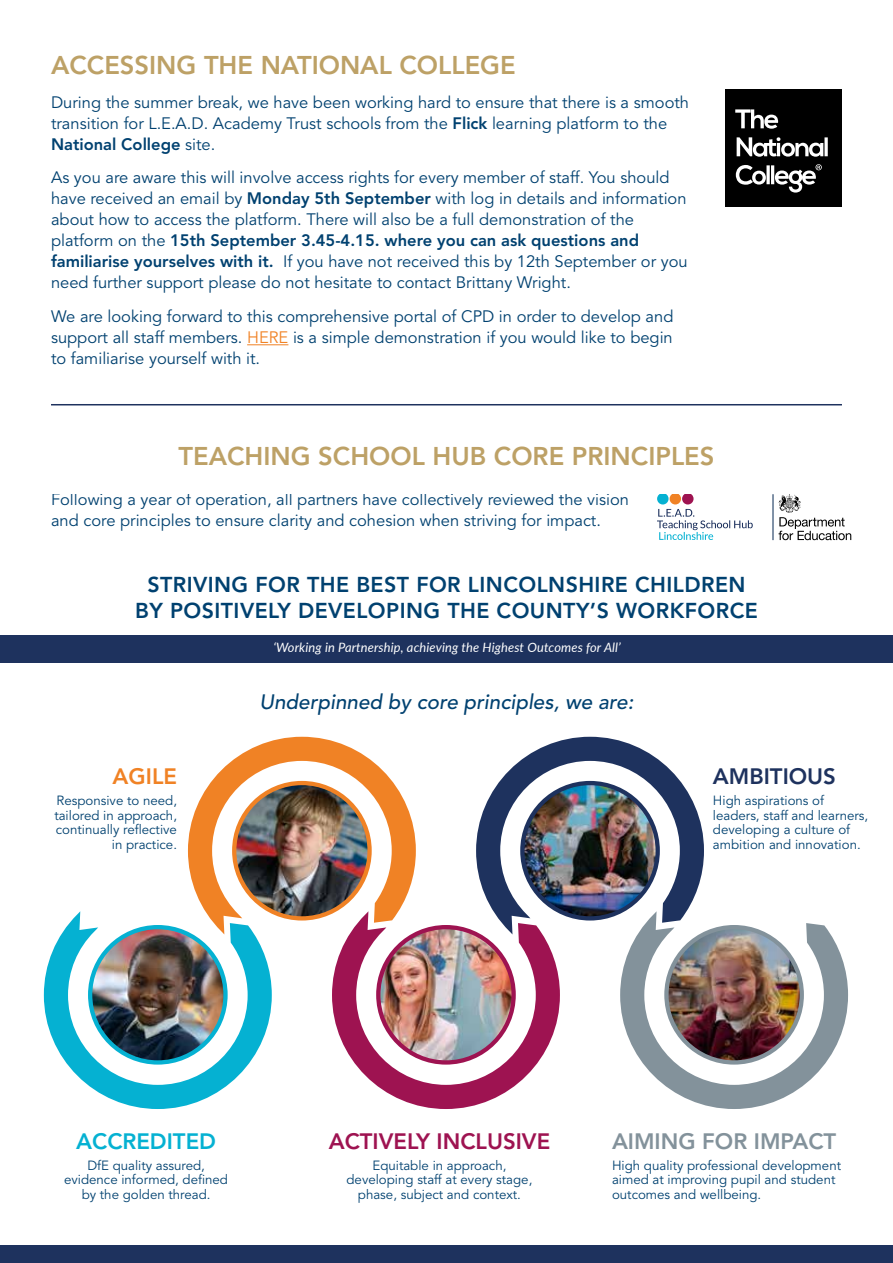
<style>
.page{position:relative;width:893px;height:1263px;background:#fff}
.page>*{position:absolute;margin:0;border:0;box-sizing:border-box;transform-origin:0 0}
.t1{font:800 25.5px "Avenir";color:#bda166}
.t2{font:800 22.2px "Avenir";color:#9e1351}
.t3{font:800 22.2px "Avenir";color:#83929b}
.t4{font:800 22.2px "Avenir";color:#05b1d2}
.t5{font:800 22.2px "Avenir";color:#1e325e}
.t6{font:800 22.2px "Avenir";color:#f08225}
.t7{font:800 21.45px/25.7px "Avenir";letter-spacing:.02em;color:#004170;text-align:center}
.t8{font:italic 500 20.7px "Avenir";color:#004170}
.t9{font:16.5px/21px "Avenir";color:#004170}
.t10{font:13.35px/14.5px "Avenir";color:#004170;text-align:center}
.t11{font:italic 12.9px "Lato";letter-spacing:.01em;color:#fff}
.s1{font-weight:800}
.s2{color:#f08225}
</style>
<div class="page">
<div style="left:0;top:1246px;width:893px;height:17px;background:#1e325e"></div>
<hr style="left:247px;top:344px;width:41px;height:1px;background:#f08225">
<div style="left:725px;top:89px;width:117px;height:118px;background:#000"></div>
<svg style="left:735px;top:109px;width:93px;height:84px"></svg>
<div style="left:0;top:636px;width:893px;height:27px;background:#1e325e"></div>
<img style="left:188px;top:737px;width:228px;height:184px">
<img style="left:332px;top:911px;width:228px;height:198px">
<svg style="left:620px;top:923px;width:228px;height:186px"></svg>
<img style="left:44px;top:911px;width:228px;height:198px">
<img style="left:666px;top:927px;width:136px;height:135px;border-radius:68px">
<div style="left:664px;top:925px;width:140px;height:139px;border:4px solid #83929b;border-radius:50%"></div>
<img style="left:476px;top:737px;width:228px;height:197px">
<svg style="left:657px;top:509px;width:96px;height:31px"></svg>
<div style="left:657px;top:493px;width:12px;height:11px;background:#05b1d2;border-radius:50%"></div>
<div style="left:670px;top:493px;width:11px;height:11px;background:#f08225;border-radius:50%"></div>
<div style="left:682px;top:493px;width:12px;height:11px;background:#9e1351;border-radius:50%"></div>
<svg style="left:778px;top:494px;width:73px;height:46px"></svg>
<hr style="left:772px;top:494px;width:1px;height:46px;background:#18385f">
<hr style="left:51px;top:404px;width:791px;height:1px;background:#1e325e">
<h1 class="t1" style="left:51px;top:50px;width:466px">ACCESSING THE NATIONAL COLLEGE</h1>
<p class="t9" style="left:51px;top:92px;width:640px">During the summer break, we have been working hard to ensure that there is a smooth transition for L.E.A.D. Academy Trust schools from the <span class="s1">Flick</span> learning platform to the<br><span class="s1">National College</span> site.</p>
<p class="t9" style="left:51px;top:168px;width:638px">As you are aware this will involve access rights for every member of staff. You should have received an email by <span class="s1">Monday 5th September</span> with log in details and information about how to access the platform. There will also be a full demonstration of the platform on the <span class="s1">15th September 3.45-4.15. where you can ask questions and familiarise yourselves with it.</span> If you have not received this by 12th September or you need further support please do not hesitate to contact Brittany Wright.</p>
<p class="t9" style="left:51px;top:306px;width:624px;text-align:justify">We are looking forward to this comprehensive portal of CPD in order to develop and support all staff members. <span class="s2">HERE</span> is a simple demonstration if you would like to begin to familiarise yourself with it.</p>
<h1 class="t1" style="left:178px;top:441px;width:537px">TEACHING SCHOOL HUB CORE PRINCIPLES</h1>
<p class="t9" style="left:51px;top:489px;width:580px">Following a year of operation, all partners have collectively reviewed the vision and core principles to ensure clarity and cohesion when striving for impact.</p>
<h3 class="t7" style="left:135px;top:572px;width:624px">STRIVING FOR THE BEST FOR LINCOLNSHIRE CHILDREN<br>BY POSITIVELY DEVELOPING THE COUNTY’S WORKFORCE</h3>
<p class="t11" style="left:273px;top:638px;width:349px">‘Working in Partnership, achieving the Highest Outcomes for All’</p>
<h2 class="t6" style="left:113px;top:763px;width:66px">AGILE</h2>
<p class="t10" style="left:54px;top:794px;width:124px;text-align:right">Responsive to need, tailored in approach, continually reflective in practice.</p>
<p class="t8" style="left:259px;top:690px;width:376px">Underpinned by core principles, we are:</p>
<h2 class="t5" style="left:713px;top:763px;width:125px">AMBITIOUS</h2>
<p class="t10" style="left:713px;top:794px;width:157px;text-align:left">High aspirations of leaders, staff and learners, developing a culture of ambition and innovation.</p>
<h2 class="t4" style="left:76px;top:1128px;width:141px">ACCREDITED</h2>
<p class="t10" style="left:64px;top:1158px;width:166px">DfE quality assured, evidence informed, defined by the golden thread.</p>
<h2 class="t2" style="left:329px;top:1128px;width:223px">ACTIVELY INCLUSIVE</h2>
<p class="t10" style="left:346px;top:1158px;width:187px">Equitable in approach, developing staff at every stage, phase, subject and context.</p>
<h2 class="t3" style="left:612px;top:1128px;width:226px">AIMING FOR IMPACT</h2>
<p class="t10" style="left:612px;top:1158px;width:231px;text-align:left">High quality professional development aimed at improving pupil and student outcomes and wellbeing.</p>
</div>
